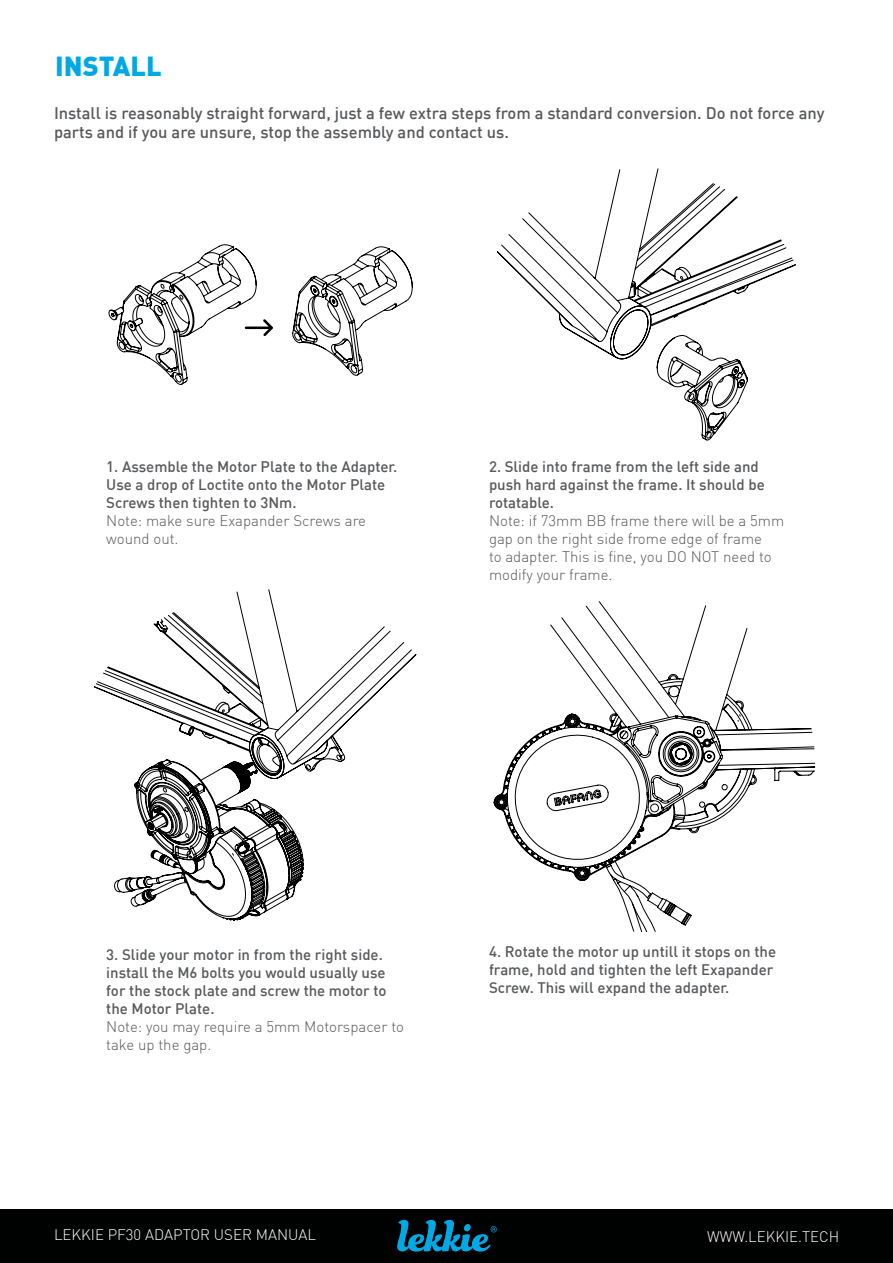
<style>
.page{position:relative;width:893px;height:1263px;background:#fff}
.page>*{position:absolute;margin:0;border:0;box-sizing:border-box;transform-origin:0 0}
.t1{font:27px "DIN Black Alternate";color:#00a8e4}
.t2{font:500 16.5px/19.8px "DIN";color:#58595b}
.t3{font:500 15px/18px "DIN";color:#58595b}
.t4{font:300 15px/18px "DIN";color:#58595b}
.t5{font:300 15px "DIN";color:#fff}
</style>
<div class="page">
<div style="left:0;top:1209px;width:893px;height:53px;background:#000101"></div>
<svg style="left:397px;top:1220px;width:100px;height:31px"></svg>
<svg style="left:292px;top:246px;width:121px;height:130px"></svg>
<svg style="left:109px;top:244px;width:164px;height:141px"></svg>
<svg style="left:497px;top:168px;width:299px;height:272px"></svg>
<svg style="left:94px;top:589px;width:322px;height:331px"></svg>
<svg style="left:493px;top:601px;width:322px;height:331px"></svg>
<h1 class="t1" style="left:55px;top:48px;width:108px">INSTALL</h1>
<p class="t2" style="left:54px;top:102px;width:772px">I nstall is reasonably straight forward, just a few extra steps from a standard conversion. Do not force any parts and if you are unsure, stop the assembly and contact us.</p>
<p class="t3" style="left:106px;top:457px;width:293px">1. Assemble the M otor Plate to the Adapter.<br>Use a drop of Loctite onto the M otor Plate<br>Screws then tighten to 3N m.</p>
<p class="t4" style="left:106px;top:512px;width:261px">Note: make sure Exapander Screws are wound out.</p>
<p class="t3" style="left:489px;top:457px;width:277px">2. Slide into frame from the left side and push hard against the frame. It should be rotatable.</p>
<p class="t4" style="left:489px;top:512px;width:297px">Note: if 73mm BB frame there will be a 5mm gap on the right side frome edge of frame<br>to adapter. This is fine, you DO NOT need to modify your frame.</p>
<p class="t3" style="left:106px;top:945px;width:282px">3. Slide your motor in from the right side. install the M 6 bolts you would usually use for the stock plate and screw the motor to the M otor Plate.</p>
<p class="t4" style="left:106px;top:1017px;width:299px">Note: you may require a 5mm Motorspacer to take up the gap.</p>
<p class="t3" style="left:489px;top:942px;width:289px">4. Rotate the motor up untill it stops on the frame, hold and tighten the left Exapander<br>Screw. This will expand the adapter.</p>
<p class="t5" style="left:54px;top:1225px;width:264px">lekkie pf30 adaptor user Manual</p>
<p class="t5" style="left:707px;top:1228px;width:134px">www.lekkie.Tech</p>
</div>
